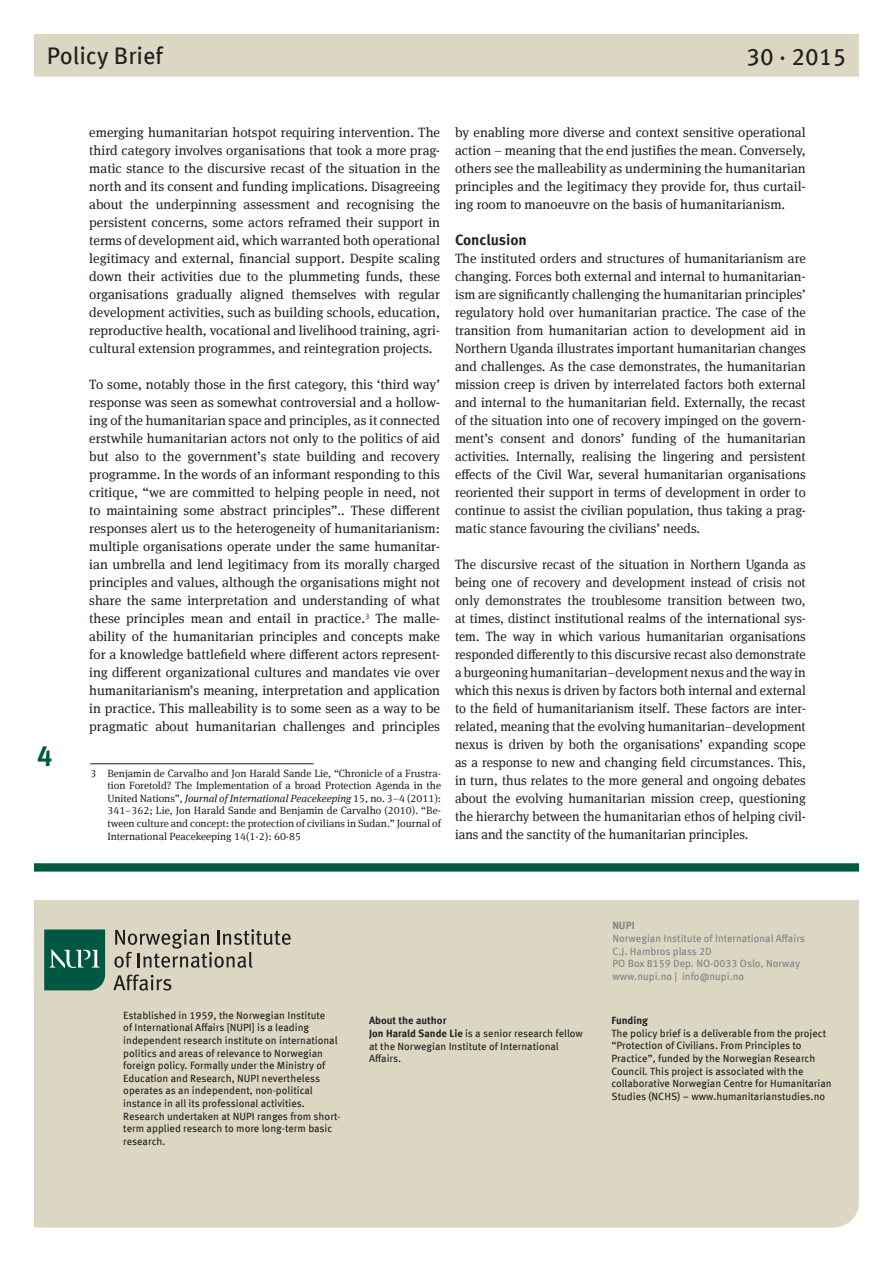
<style>
.page{position:relative;width:893px;height:1263px;background:#fff}
.page>*{position:absolute;margin:0;border:0;box-sizing:border-box;transform-origin:0 0}
.t1{font:700 27.75px "Meta Offc Pro";color:#005840}
.t2{font:24px "Meta Offc Pro";color:#231f20}
.t3{font:700 15px "Meta Offc Pro";color:#231f20}
.t4{font:13.5px/18px "Meta Serif Offc Pro";color:#231f20;text-align:justify}
.t5{font:13.5px/18px "Meta Serif Offc Pro";color:#231f20;text-align:justify;scale:.96 1}
.t6{font:10.5px/12.6px "Meta Offc Pro";color:#231f20}
.t7{font:10.5px/12.6px "Meta Serif Offc Pro";color:#231f20;text-align:justify}
.t8{font:10.5px/12.6px "Meta Offc Pro";color:#808285}
.t9{font:700 10.5px "Meta Offc Pro";color:#231f20}
.t10{font:700 10.5px "Meta Offc Pro";color:#808285}
.s1{font-style:italic}
.s2{font-weight:700}
</style>
<div class="page">
<div style="left:34px;top:34px;width:825px;height:43px;background:#dbd7c3"></div>
<svg style="left:34px;top:863px;width:825px;height:9px;background:#13644e"></svg>
<div style="left:34px;top:900px;width:825px;height:302px;background:#dbd7c3"></div>
<div style="left:34px;top:1202px;width:825px;height:25px;background:#dbd7c3"></div>
<svg style="left:44px;top:929px;width:258px;height:64px;background:#9ba997"></svg>
<hr style="left:90px;top:763px;width:224px;height:1px;background:#231f20">
<h2 class="t2" style="left:47px;top:38px;width:118px">Policy Brief</h2>
<h2 class="t2" style="left:746px;top:38px;width:101px">30 · 2015</h2>
<h1 class="t1" style="left:37px;top:734px;width:17px">4</h1>
<p class="t4" style="left:89px;top:123px;width:352px">emerging humanitarian hotspot requiring intervention. The third category involves organisations that took a more prag&shy;matic stance to the discursive recast of the situation in the north and its consent and funding implications. Disagreeing about the underpinning assessment and recognising the persistent concerns, some actors reframed their support in terms of development aid, which warranted both operational legitimacy and external, financial support. Despite scaling down their activities due to the plummeting funds, these organisations gradually aligned themselves with regular development activities, such as building schools, education, reproductive health, vocational and livelihood training, agri&shy;cultural extension programmes, and reintegration projects.</p>
<p class="t4" style="left:89px;top:375px;width:352px">To some, notably those in the first category, this ‘third way’ response was seen as somewhat controversial and a hollow&shy;ing of the humanitarian space and principles, as it connected erstwhile humanitarian actors not only to the politics of aid but also to the government’s state building and recovery programme. In the words of an informant responding to this critique, “we are committed to helping people in need, not to maintaining some abstract principles”.. These different responses alert us to the heterogeneity of humanitarianism: multiple organisations operate under the same humanitar&shy;ian umbrella and lend legitimacy from its morally charged principles and values, although the organisations might not share the same interpretation and understanding of what these principles mean and entail in practice.<sup>3</sup> The malle&shy;ability of the humanitarian principles and concepts make for a knowledge battlefield where different actors represent&shy;ing different organizational cultures and mandates vie over humanitarianism’s meaning, interpretation and application in practice. This malleability is to some seen as a way to be pragmatic about humanitarian challenges and principles</p>
<p class="t7" style="left:107px;top:766px;width:335px;text-indent:-17px">3 Benjamin de Carvalho and Jon Harald Sande Lie, “Chronicle of a Frustra&shy;tion Foretold? The Implementation of a broad Protection Agenda in the United Nations”, <span class="s1">Journal of International Peacekeeping</span> 15, no. 3–4 (2011):<br>341–362; Lie, Jon Harald Sande and Benjamin de Carvalho (2010). “Be&shy;tween culture and concept: the protection of civilians in Sudan.” Journal of International Peacekeeping 14(1-2): 60-85</p>
<p class="t4" style="left:455px;top:123px;width:352px">by enabling more diverse and context sensitive operational action – meaning that the end justifies the mean. Conversely, others see the malleability as undermining the humanitarian principles and the legitimacy they provide for, thus curtail&shy;ing room to manoeuvre on the basis of humanitarianism.</p>
<p class="t3" style="left:455px;top:228px;width:73px">Conclusion</p>
<p class="t4" style="left:455px;top:249px;width:352px">The instituted orders and structures of humanitarianism are changing. Forces both external and internal to humanitarian&shy;ism are significantly challenging the humanitarian principles’ regulatory hold over humanitarian practice. The case of the transition from humanitarian action to development aid in Northern Uganda illustrates important humanitarian changes and challenges. As the case demonstrates, the humanitarian mission creep is driven by interrelated factors both external and internal to the humanitarian field. Externally, the recast of the situation into one of recovery impinged on the govern&shy;ment’s consent and donors’ funding of the humanitarian activities. Internally, realising the lingering and persistent effects of the Civil War, several humanitarian organisations reoriented their support in terms of development in order to continue to assist the civilian population, thus taking a prag&shy;matic stance favouring the civilians’ needs.</p>
<p class="t5" style="left:455px;top:555px;width:367px">The discursive recast of the situation in Northern Uganda as being one of recovery and development instead of crisis not only demonstrates the troublesome transition between two, at times, distinct institutional realms of the international sys&shy;tem. The way in which various humanitarian organisations responded differently to this discursive recast also demonstrate a burgeoning humanitarian–development nexus and the way in which this nexus is driven by factors both internal and external to the field of humanitarianism itself. These factors are inter&shy;related, meaning that the evolving humanitarian–development nexus is driven by both the organisations’ expanding scope as a response to new and changing field circumstances. This, in turn, thus relates to the more general and ongoing debates about the evolving humanitarian mission creep, questioning the hierarchy between the humanitarian ethos of helping civil&shy;ians and the sanctity of the humanitarian principles.</p>
<p class="t10" style="left:612px;top:917px;width:24px">NUPI</p>
<p class="t8" style="left:612px;top:931px;width:194px">Norwegian Institute of International Affairs C.J. Hambros plass 2D<br>PO Box 8159 Dep. NO-0033 Oslo, Norway www.nupi.no | info@nupi.no</p>
<p class="t6" style="left:123px;top:1008px;width:219px">Established in 1959, the Norwegian Institute<br>of International Affairs [NUPI] is a leading independent research institute on international politics and areas of relevance to Norwegian foreign policy. Formally under the Ministry of Education and Research, NUPI nevertheless operates as an independent, non-political instance in all its professional activities.<br>Research undertaken at NUPI ranges from short&shy;term applied research to more long-term basic research.</p>
<p class="t9" style="left:369px;top:1012px;width:79px">About the author</p>
<p class="t9" style="left:611px;top:1012px;width:38px">Funding</p>
<p class="t6" style="left:611px;top:1026px;width:222px">The policy brief is a deliverable from the project “Protection of Civilians. From Principles to Practice”, funded by the Norwegian Research Council. This project is associated with the collaborative Norwegian Centre for Humanitarian Studies (NCHS) – www.humanitarianstudies.no</p>
<p class="t6" style="left:369px;top:1026px;width:215px"><span class="s2">Jon Harald Sande Lie</span> is a senior research fellow at the Norwegian Institute of International<br>Affairs.</p>
</div>
